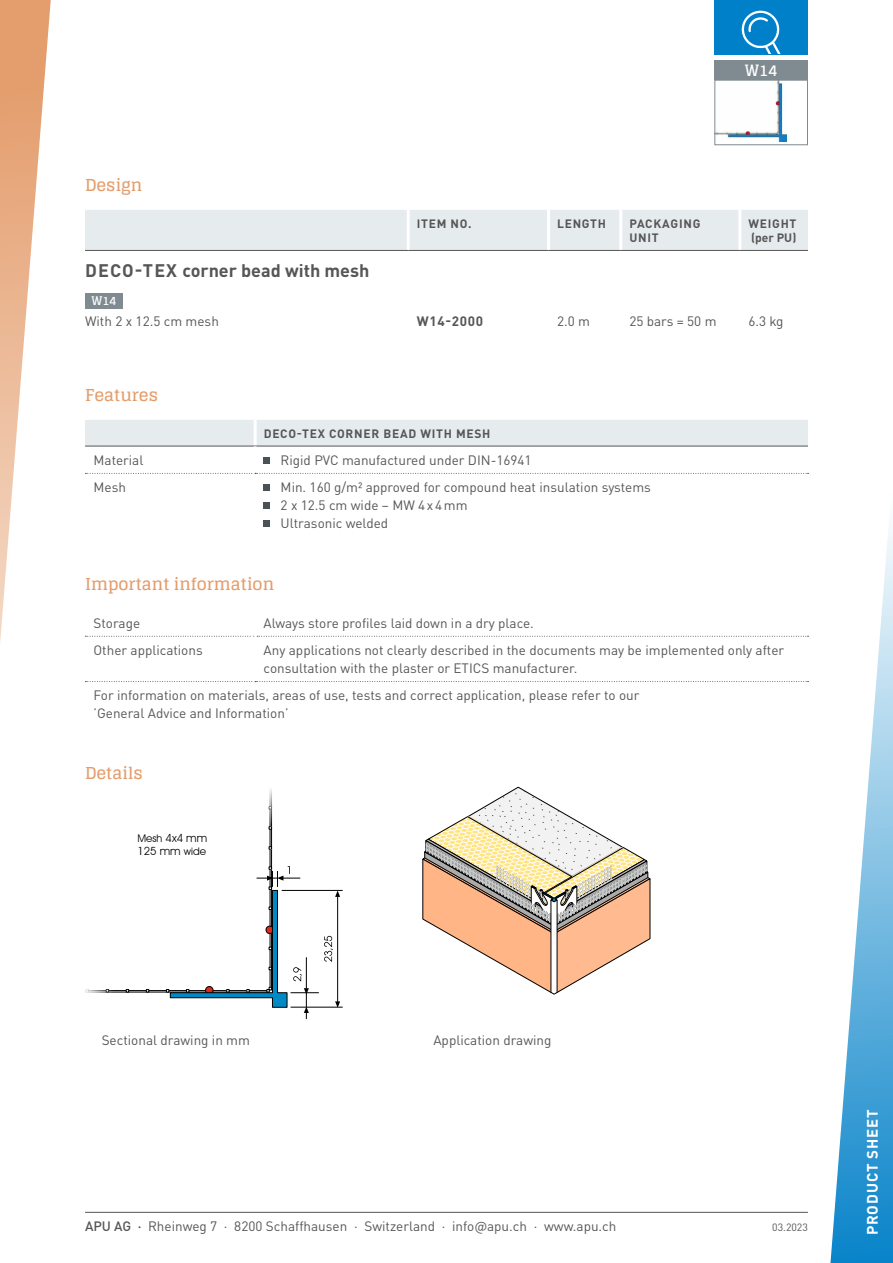
<style>
.page{position:relative;width:893px;height:1263px;background:#fff}
.page>*{position:absolute;margin:0;border:0;box-sizing:border-box;transform-origin:0 0}
.t1{font:700 18px "DIN Pro";color:#565656}
.t2{font:700 16.5px "Glegoo";color:#e49d6c}
.t3{font:700 15.6px "Glegoo";color:#fff}
.t4{font:700 15px "DIN Pro";letter-spacing:.06em;color:#fff}
.t5{font:13.5px/18px "DIN Pro";color:#565656}
.t6{font:700 13.5px "DIN Pro";letter-spacing:.05em;color:#565656}
.t7{font:700 12px/14.4px "DIN Pro";letter-spacing:.06em;color:#565656}
.t8{font:700 12px "Glegoo";color:#fff}
.t9{font:11.25px/12.8px "Avant Garde IT Cby BT";color:#000}
.t10{font:10.5px "DIN Pro";color:#565656}
.s1{font-size:10.5px}
.s2{font-weight:500}
</style>
<div class="page">
<hr style="left:85px;top:1212px;width:723px;height:1px;background:#565656">
<svg style="left:830px;top:523px;width:63px;height:740px"></svg>
<svg style="left:0;top:0;width:51px;height:642px"></svg>
<div style="left:714px;top:0;width:94px;height:54px;background:#0080c8"></div>
<svg style="left:742px;top:11px;width:39px;height:43px"></svg>
<svg style="left:422px;top:787px;width:228px;height:207px"></svg>
<hr style="left:291px;top:1007px;width:52px;height:1px;background:#000">
<hr style="left:282px;top:890px;width:61px;height:1px;background:#000">
<svg style="left:85px;top:789px;width:255px;height:230px"></svg>
<div style="left:714px;top:60px;width:94px;height:20px;background:#808b91"></div>
<img style="left:716px;top:82px;width:70px;height:60px">
<div style="left:714px;top:80px;width:94px;height:65px;border:1px solid #808b91"></div>
<div style="left:85px;top:210px;width:723px;height:40px;background:#e6ebee"></div>
<hr style="left:407px;top:210px;width:3px;height:40px;background:#fff">
<hr style="left:547px;top:210px;width:3px;height:40px;background:#fff">
<hr style="left:619px;top:210px;width:3px;height:40px;background:#fff">
<hr style="left:738px;top:210px;width:3px;height:40px;background:#fff">
<hr style="left:85px;top:250px;width:323px;height:1px;background:#565656">
<hr style="left:408px;top:250px;width:141px;height:1px;background:#565656">
<hr style="left:549px;top:250px;width:72px;height:1px;background:#565656">
<hr style="left:621px;top:250px;width:119px;height:1px;background:#565656">
<hr style="left:740px;top:250px;width:68px;height:1px;background:#565656">
<div style="left:85px;top:293px;width:38px;height:15px;background:#808b91"></div>
<div style="left:85px;top:420px;width:723px;height:26px;background:#e6ebee"></div>
<hr style="left:254px;top:420px;width:3px;height:26px;background:#fff">
<hr style="left:85px;top:446px;width:170px;height:1px;background:#565656">
<hr style="left:255px;top:446px;width:553px;height:1px;background:#565656">
<hr style="left:254px;top:446px;width:3px;height:27px;background:#fff">
<svg style="left:85px;top:473px;width:723px;height:1px"></svg>
<div style="left:264px;top:457px;width:6px;height:7px;background:#4b5255"></div>
<svg style="left:264px;top:485px;width:6px;height:6px"></svg>
<svg style="left:264px;top:503px;width:6px;height:6px"></svg>
<svg style="left:264px;top:521px;width:6px;height:6px"></svg>
<svg style="left:85px;top:636px;width:723px;height:1px"></svg>
<hr style="left:254px;top:636px;width:3px;height:45px;background:#fff">
<svg style="left:85px;top:681px;width:723px;height:1px"></svg>
<div style="left:137px;top:833px;width:94px;height:30px;background:#fff"></div>
<p class="t2" style="left:85px;top:176px;width:59px">Design</p>
<p class="t3" style="left:745px;top:61px;width:34px">W14</p>
<p class="t7" style="left:417px;top:215px;width:56px">ITEM NO.</p>
<p class="t7" style="left:557px;top:215px;width:50px">LENGTH</p>
<p class="t7" style="left:629px;top:215px;width:73px">PACKAGING<br>UNIT</p>
<p class="t7" style="left:748px;top:215px;width:50px">WEIGHT (per PU)</p>
<h1 class="t1" style="left:85px;top:255px;width:286px">DECO-TEX corner bead with mesh</h1>
<p class="t8" style="left:91px;top:294px;width:27px">W14</p>
<p class="t5" style="left:85px;top:310px;width:135px">With 2 x 12.5 cm mesh</p>
<p class="t6" style="left:417px;top:309px;width:68px">W14-2000</p>
<p class="t5" style="left:557px;top:310px;width:34px">2.0 m</p>
<p class="t5" style="left:629px;top:310px;width:89px">25 bars = 50 m</p>
<p class="t5" style="left:748px;top:310px;width:37px">6.3 kg</p>
<p class="t2" style="left:85px;top:386px;width:75px">Features</p>
<p class="t7" style="left:264px;top:425px;width:228px">DECO-TEX CORNER BEAD WITH MESH</p>
<p class="t5" style="left:94px;top:450px;width:51px">Material</p>
<p class="t5" style="left:281px;top:450px;width:253px">Rigid PVC manufactured under DIN-16941</p>
<p class="t5" style="left:94px;top:477px;width:34px">Mesh</p>
<p class="t5" style="left:281px;top:477px;width:372px">Min. 160 g/m2 approved for compound heat insulation systems<br>2 x 12.5 cm wide – MW 4x4mm<br>Ultrasonic welded</p>
<p class="t2" style="left:85px;top:575px;width:191px">Important information</p>
<p class="t5" style="left:94px;top:612px;width:48px">Storage</p>
<p class="t5" style="left:264px;top:612px;width:272px">Always store profiles laid down in a dry place.</p>
<p class="t5" style="left:94px;top:640px;width:111px">Other applications</p>
<p class="t5" style="left:264px;top:640px;width:522px">Any applications not clearly described in the documents may be implemented only after consultation with the plaster or ETICS manufacturer.</p>
<p class="t5" style="left:94px;top:685px;width:547px">For information on materials, areas of use, tests and correct application, please refer to our ’General Advice and Information’</p>
<p class="t2" style="left:85px;top:764px;width:59px">Details</p>
<p class="t9" style="left:137px;top:831px;width:71px"><span class="s1">Mesh</span> 4x4 mm<br>125 mm <span class="s1">wide</span></p>
<p class="t5" style="left:102px;top:1029px;width:150px">Sectional drawing in mm</p>
<p class="t5" style="left:433px;top:1029px;width:120px">Application drawing</p>
<p class="t5" style="left:85px;top:1215px;width:533px"><span class="s2">APU AG ·</span> Rheinweg 7 · 8200 Schaffhausen · Switzerland · info@apu.ch · www.apu.ch</p>
<p class="t10" style="left:772px;top:1219px;width:37px">03.2023</p>
<p class="t4" style="left:860px;top:1235px;width:128px;rotate:-90deg">PRODUCT SHEET</p>
</div>
